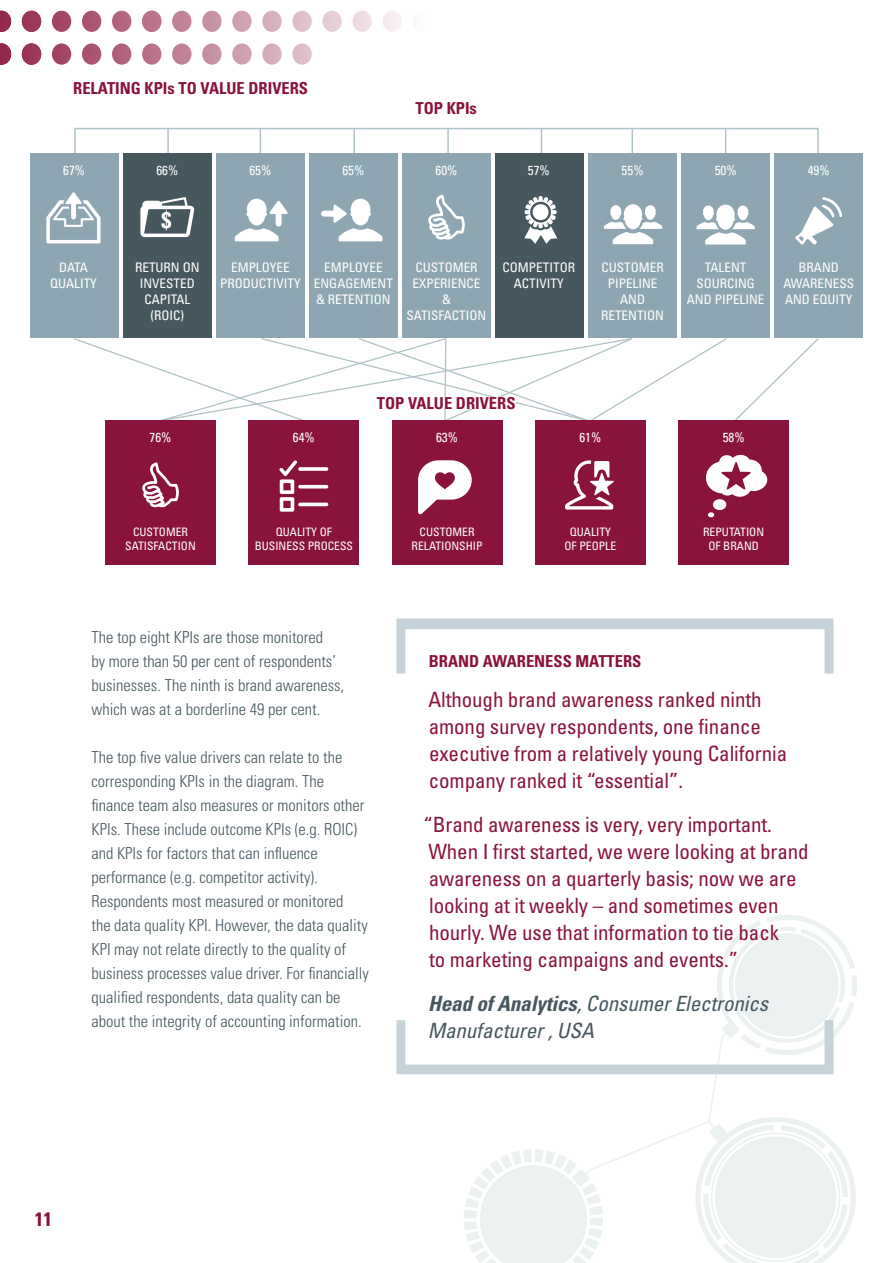
<style>
.page{position:relative;width:893px;height:1263px;background:#fff}
.page>*{position:absolute;margin:0;border:0;box-sizing:border-box;transform-origin:0 0}
.t1{font:condensed 21px/27px "Univers LT Std";letter-spacing:-.005em;color:#8a133b}
.t2{font:italic condensed 21px/27px "Univers LT Std";letter-spacing:-.005em;color:#46575e}
.t3{font:700 condensed 19.5px "Univers LT Std";color:#8a133b}
.t4{font:300 condensed 16.5px/24px "Univers LT Std";color:#46575e}
.t5{font:700 condensed 16.5px "Univers LT Std";color:#8a133b}
.t6{font:condensed 13.2px/16px "Univers LT Std";color:#fff;text-align:center}
.t7{font:condensed 11.7px/14.2px "Univers LT Std";color:#fff;text-align:center}
.s1{font-weight:700}
</style>
<div class="page">
<div style="left:172px;top:11px;width:19px;height:21px;background:#c18298;border-radius:50%"></div>
<div style="left:202px;top:11px;width:20px;height:21px;background:#c992a5;border-radius:50%"></div>
<div style="left:232px;top:11px;width:20px;height:21px;background:#d0a1b1;border-radius:50%"></div>
<div style="left:262px;top:11px;width:20px;height:21px;background:#d8b1be;border-radius:50%"></div>
<div style="left:292px;top:11px;width:20px;height:21px;background:#dfbfc9;border-radius:50%"></div>
<div style="left:322px;top:11px;width:20px;height:21px;background:#e7ced7;border-radius:50%"></div>
<div style="left:352px;top:11px;width:20px;height:21px;background:#eedee4;border-radius:50%"></div>
<div style="left:383px;top:11px;width:19px;height:21px;background:#f6edf0;border-radius:50%"></div>
<svg style="left:292px;top:43px;width:20px;height:22px"></svg>
<div style="left:52px;top:11px;width:19px;height:21px;background:#a34565;border-radius:50%"></div>
<div style="left:82px;top:11px;width:19px;height:21px;background:#ab5572;border-radius:50%"></div>
<div style="left:112px;top:11px;width:19px;height:21px;background:#b2657f;border-radius:50%"></div>
<div style="left:142px;top:11px;width:19px;height:21px;background:#b9738a;border-radius:50%"></div>
<svg style="left:262px;top:43px;width:20px;height:22px"></svg>
<div style="left:22px;top:11px;width:19px;height:21px;background:#9c3859;border-radius:50%"></div>
<svg style="left:0;top:43px;width:11px;height:22px"></svg>
<svg style="left:22px;top:43px;width:19px;height:22px"></svg>
<div style="left:52px;top:43px;width:19px;height:22px;background:#a24464;border-radius:50%"></div>
<div style="left:82px;top:43px;width:19px;height:22px;background:#aa5471;border-radius:50%"></div>
<div style="left:112px;top:43px;width:19px;height:22px;background:#b2647e;border-radius:50%"></div>
<div style="left:142px;top:43px;width:19px;height:22px;background:#b9728a;border-radius:50%"></div>
<div style="left:172px;top:43px;width:19px;height:22px;background:#c18297;border-radius:50%"></div>
<svg style="left:202px;top:43px;width:20px;height:22px"></svg>
<svg style="left:232px;top:43px;width:20px;height:22px"></svg>
<svg style="left:0;top:11px;width:11px;height:21px"></svg>
<svg style="left:396px;top:618px;width:437px;height:55px"></svg>
<svg style="left:396px;top:915px;width:461px;height:348px"></svg>
<div style="left:74px;top:128px;width:745px;height:26px;background:#fff;border:2px solid #b0c3c8"></div>
<hr style="left:167px;top:128px;width:2px;height:26px;background:#b0c3c8">
<svg style="left:260px;top:128px;width:1px;height:26px"></svg>
<hr style="left:353px;top:128px;width:2px;height:26px;background:#b0c3c8">
<hr style="left:447px;top:128px;width:2px;height:26px;background:#b0c3c8">
<svg style="left:541px;top:128px;width:1px;height:26px"></svg>
<svg style="left:725px;top:128px;width:1px;height:26px"></svg>
<hr style="left:631px;top:128px;width:2px;height:26px;background:#b0c3c8">
<div style="left:123px;top:154px;width:89px;height:184px;background:#46575e"></div>
<svg style="left:140px;top:197px;width:54px;height:40px"></svg>
<div style="left:402px;top:154px;width:89px;height:184px;background:#8da6b1"></div>
<svg style="left:428px;top:195px;width:37px;height:44px"></svg>
<div style="left:309px;top:154px;width:89px;height:184px;background:#8da6b1"></div>
<svg style="left:321px;top:199px;width:61px;height:42px"></svg>
<div style="left:216px;top:154px;width:89px;height:184px;background:#8da6b1"></div>
<svg style="left:235px;top:199px;width:53px;height:42px"></svg>
<div style="left:588px;top:154px;width:89px;height:184px;background:#8da6b1"></div>
<svg style="left:604px;top:204px;width:58px;height:40px"></svg>
<div style="left:681px;top:154px;width:89px;height:184px;background:#8da6b1"></div>
<svg style="left:696px;top:205px;width:59px;height:40px"></svg>
<div style="left:495px;top:154px;width:89px;height:184px;background:#46575e"></div>
<div style="left:30px;top:154px;width:89px;height:184px;background:#8da6b1"></div>
<svg style="left:46px;top:192px;width:55px;height:51px"></svg>
<div style="left:774px;top:154px;width:89px;height:184px;background:#8da6b1"></div>
<svg style="left:795px;top:197px;width:47px;height:48px"></svg>
<svg style="left:74px;top:338px;width:745px;height:86px"></svg>
<svg style="left:524px;top:196px;width:33px;height:48px"></svg>
<div style="left:532px;top:204px;width:17px;height:16px;background:#fff;border-radius:50%"></div>
<div style="left:377px;top:397px;width:139px;height:12px;background:#fff"></div>
<div style="left:105px;top:421px;width:111px;height:144px;background:#8a133b"></div>
<div style="left:249px;top:421px;width:110px;height:144px;background:#8a133b"></div>
<div style="left:392px;top:421px;width:110px;height:144px;background:#8a133b"></div>
<div style="left:535px;top:421px;width:110px;height:144px;background:#8a133b"></div>
<div style="left:678px;top:421px;width:111px;height:144px;background:#8a133b"></div>
<svg style="left:142px;top:462px;width:37px;height:45px"></svg>
<svg style="left:418px;top:460px;width:54px;height:54px"></svg>
<div style="left:713px;top:499px;width:13px;height:11px;background:#fff;border-radius:50%"></div>
<svg style="left:708px;top:512px;width:6px;height:5px"></svg>
<svg style="left:705px;top:454px;width:63px;height:43px"></svg>
<svg style="left:565px;top:460px;width:49px;height:50px"></svg>
<hr style="left:298px;top:503px;width:30px;height:3px;background:#fff;border-radius:2px">
<hr style="left:298px;top:485px;width:30px;height:3px;background:#fff;border-radius:2px">
<svg style="left:298px;top:467px;width:30px;height:4px"></svg>
<svg style="left:279px;top:460px;width:18px;height:52px"></svg>
<p class="t5" style="left:73px;top:78px;width:236px">RELATING KPIs TO VALUE DRIVERS</p>
<p class="t5" style="left:415px;top:98px;width:63px">TOP KPIs</p>
<p class="t6" style="left:63px;top:162px;width:23px">67%</p>
<p class="t6" style="left:156px;top:162px;width:23px">66%</p>
<p class="t6" style="left:249px;top:162px;width:23px">65%</p>
<p class="t6" style="left:342px;top:162px;width:23px">65%</p>
<p class="t6" style="left:435px;top:162px;width:23px">60%</p>
<p class="t6" style="left:528px;top:162px;width:23px">57%</p>
<p class="t6" style="left:622px;top:162px;width:23px">55%</p>
<p class="t6" style="left:715px;top:162px;width:23px">50%</p>
<p class="t6" style="left:808px;top:162px;width:23px">49%</p>
<p class="t6" style="left:50px;top:259px;width:48px">DATA<br>QUALITY</p>
<p class="t6" style="left:135px;top:259px;width:66px">RETURN ON<br>INVESTED<br>CAPITAL (ROIC)</p>
<p class="t6" style="left:220px;top:259px;width:82px">EMPLOYEE<br>PRODUCTIVITY</p>
<p class="t6" style="left:314px;top:259px;width:81px">EMPLOYEE<br>ENGAGEMENT &amp; RETENTION</p>
<p class="t6" style="left:407px;top:259px;width:81px">CUSTOMER<br>EXPERIENCE &amp;<br>SATISFACTION</p>
<p class="t6" style="left:503px;top:259px;width:74px">COMPETITOR<br>ACTIVITY</p>
<p class="t6" style="left:601px;top:259px;width:64px">CUSTOMER<br>PIPELINE<br>AND<br>RETENTION</p>
<p class="t6" style="left:687px;top:259px;width:79px">TALENT<br>SOURCING<br>AND PIPELINE</p>
<p class="t6" style="left:783px;top:259px;width:72px">BRAND<br>AWARENESS<br>AND EQUITY</p>
<p class="t6" style="left:150px;top:429px;width:23px">76%</p>
<p class="t6" style="left:293px;top:429px;width:23px">64%</p>
<p class="t5" style="left:377px;top:393px;width:140px">TOP VALUE DRIVERS</p>
<p class="t6" style="left:436px;top:429px;width:23px">63%</p>
<p class="t6" style="left:579px;top:429px;width:23px">61%</p>
<p class="t6" style="left:723px;top:429px;width:23px">58%</p>
<p class="t7" style="left:125px;top:525px;width:72px">CUSTOMER<br>SATISFACTION</p>
<p class="t7" style="left:255px;top:525px;width:100px">QUALITY OF<br>BUSINESS PROCESS</p>
<p class="t7" style="left:412px;top:525px;width:72px">CUSTOMER<br>RELATIONSHIP</p>
<p class="t7" style="left:564px;top:525px;width:53px">QUALITY<br>OF PEOPLE</p>
<p class="t7" style="left:703px;top:525px;width:63px">REPUTATION<br>OF BRAND</p>
<p class="t4" style="left:91px;top:625px;width:254px">The top eight KPIs are those monitored<br>by more than 50 per cent of respondents’ businesses. The ninth is brand awareness, which was at a borderline 49 per cent.</p>
<p class="t4" style="left:91px;top:745px;width:279px">The top five value drivers can relate to the corresponding KPIs in the diagram. The finance team also measures or monitors other KPIs. These include outcome KPIs (e.g. ROIC) and KPIs for factors that can influence performance (e.g. competitor activity).<br>Respondents most measured or monitored<br>the data quality KPI. However, the data quality KPI may not relate directly to the quality of business processes value driver. For financially qualified respondents, data quality can be about the integrity of accounting information.</p>
<p class="t5" style="left:429px;top:651px;width:214px">BRAND AWARENESS MATTERS</p>
<p class="t1" style="left:428px;top:685px;width:360px">Although brand awareness ranked ninth among survey respondents, one finance executive from a relatively young California company ranked it “essential”.</p>
<p class="t1" style="left:424px;top:810px;width:387px">“Brand awareness is very, very important.<br>When I first started, we were looking at brand awareness on a quarterly basis; now we are looking at it weekly – and sometimes even hourly. We use that information to tie back<br>to marketing campaigns and events.”</p>
<p class="t2" style="left:428px;top:990px;width:342px"><span class="s1">Head of Analytics</span>, Consumer Electronics<br>Manufacturer , USA</p>
<p class="t3" style="left:35px;top:1207px;width:19px">11</p>
</div>
